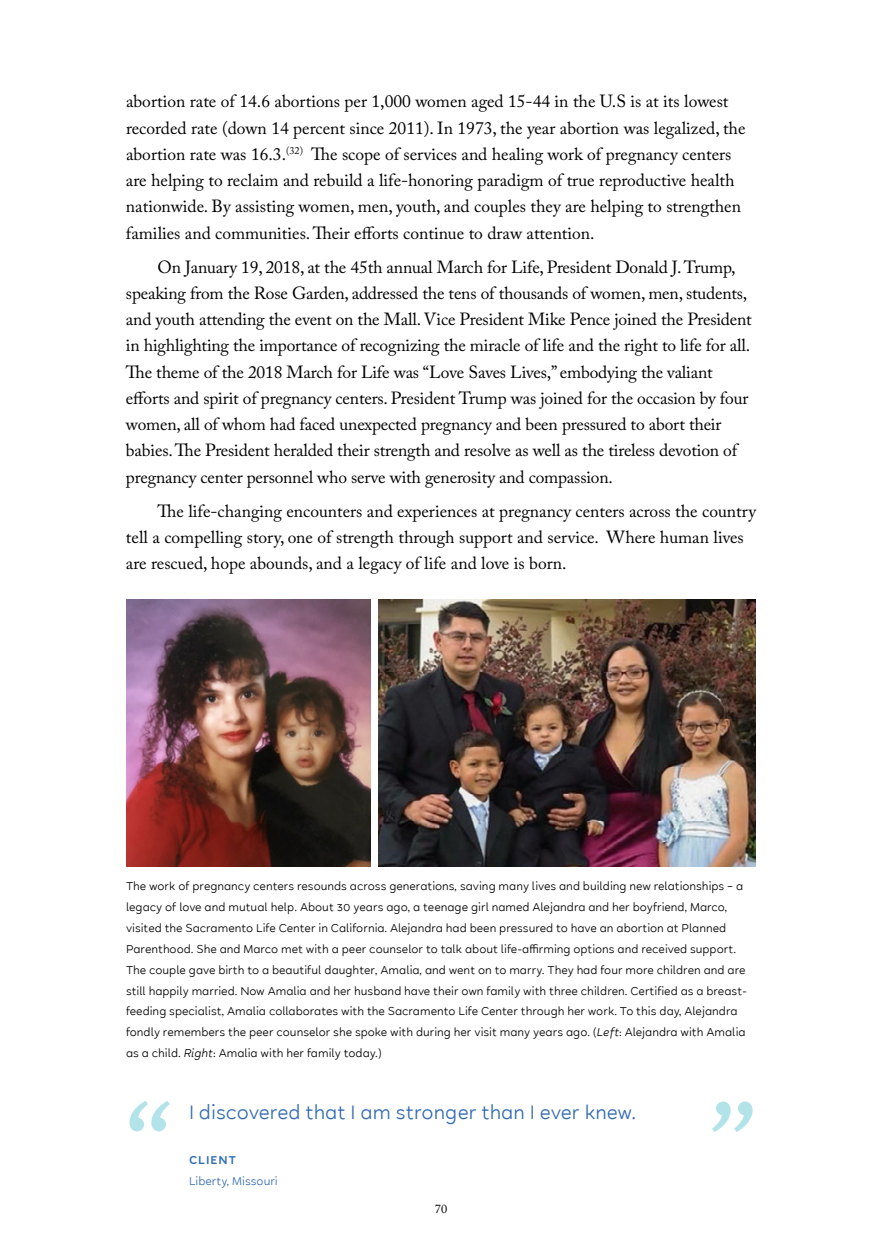
<style>
.page{position:relative;width:882px;height:1260px;background:#fff}
.page>*{position:absolute;margin:0;border:0;box-sizing:border-box;transform-origin:0 0}
.t1{font:600 105px "Archer";color:#b2e3e8}
.t2{font:21px "Halcyon";color:#336bb2}
.t3{font:17.5px/26.2px "Adobe Caslon Pro";letter-spacing:-.005em;color:#000}
.t4{font:12.25px/21px "Halcyon";color:#000}
.t5{font:12.25px "Halcyon";color:#336bb2}
.t6{font:600 12.25px "Halcyon";letter-spacing:.08em;color:#336bb2}
.t7{font:12.25px "Adobe Caslon Pro";color:#000}
.s1{font-style:italic}
</style>
<div class="page">
<img style="left:126px;top:599px;width:244px;height:268px">
<img style="left:378px;top:599px;width:378px;height:268px">
<p class="t3" style="left:126px;top:88px;width:621px">abortion rate of 14.6 abortions per 1,000 women aged 15-44 in the U.S is at its lowest recorded rate (down 14 percent since 2011). In 1973, the year abortion was legalized, the abortion rate was 16.3.<sup>(32)</sup> The scope of services and healing work of pregnancy centers are helping to reclaim and rebuild a life-honoring paradigm of true reproductive health nationwide. By assisting women, men, youth, and couples they are helping to strengthen families and communities. Their efforts continue to draw attention.</p>
<p class="t3" style="left:126px;top:254px;width:627px;text-indent:32px">On January 19, 2018, at the 45th annual March for Life, President Donald J. Trump, speaking from the Rose Garden, addressed the tens of thousands of women, men, students, and youth attending the event on the Mall. Vice President Mike Pence joined the President in highlighting the importance of recognizing the miracle of life and the right to life for all.<br>The theme of the 2018 March for Life was “Love Saves Lives,” embodying the valiant efforts and spirit of pregnancy centers. President Trump was joined for the occasion by four women, all of whom had faced unexpected pregnancy and been pressured to abort their babies. The President heralded their strength and resolve as well as the tireless devotion of pregnancy center personnel who serve with generosity and compassion.</p>
<p class="t3" style="left:126px;top:498px;width:632px;text-indent:32px">The life-changing encounters and experiences at pregnancy centers across the country tell a compelling story, one of strength through support and service. Where human lives are rescued, hope abounds, and a legacy of life and love is born.</p>
<p class="t4" style="left:126px;top:875px;width:623px">The work of pregnancy centers resounds across generations, saving many lives and building new relationships – a legacy of love and mutual help. About 30 years ago, a teenage girl named Alejandra and her boyfriend, Marco, visited the Sacramento Life Center in California. Alejandra had been pressured to have an abortion at Planned Parenthood. She and Marco met with a peer counselor to talk about life-affirming options and received support.<br>The couple gave birth to a beautiful daughter, Amalia, and went on to marry. They had four more children and are still happily married. Now Amalia and her husband have their own family with three children. Certified as a breast&shy;feeding specialist, Amalia collaborates with the Sacramento Life Center through her work. To this day, Alejandra fondly remembers the peer counselor she spoke with during her visit many years ago. (<span class="s1">Left</span>: Alejandra with Amalia as a child. <span class="s1">Right</span>: Amalia with her family today.)</p>
<h1 class="t1" style="left:126px;top:1059px;width:47px">“</h1>
<p class="t2" style="left:189px;top:1097px;width:446px">I discovered that I am stronger than I ever knew.</p>
<p class="t6" style="left:189px;top:1151px;width:48px">CLIENT</p>
<p class="t5" style="left:189px;top:1172px;width:90px">Liberty, Missouri</p>
<p class="t7" style="left:435px;top:1201px;width:14px">70</p>
<h1 class="t1" style="left:711px;top:1059px;width:47px">”</h1>
</div>
